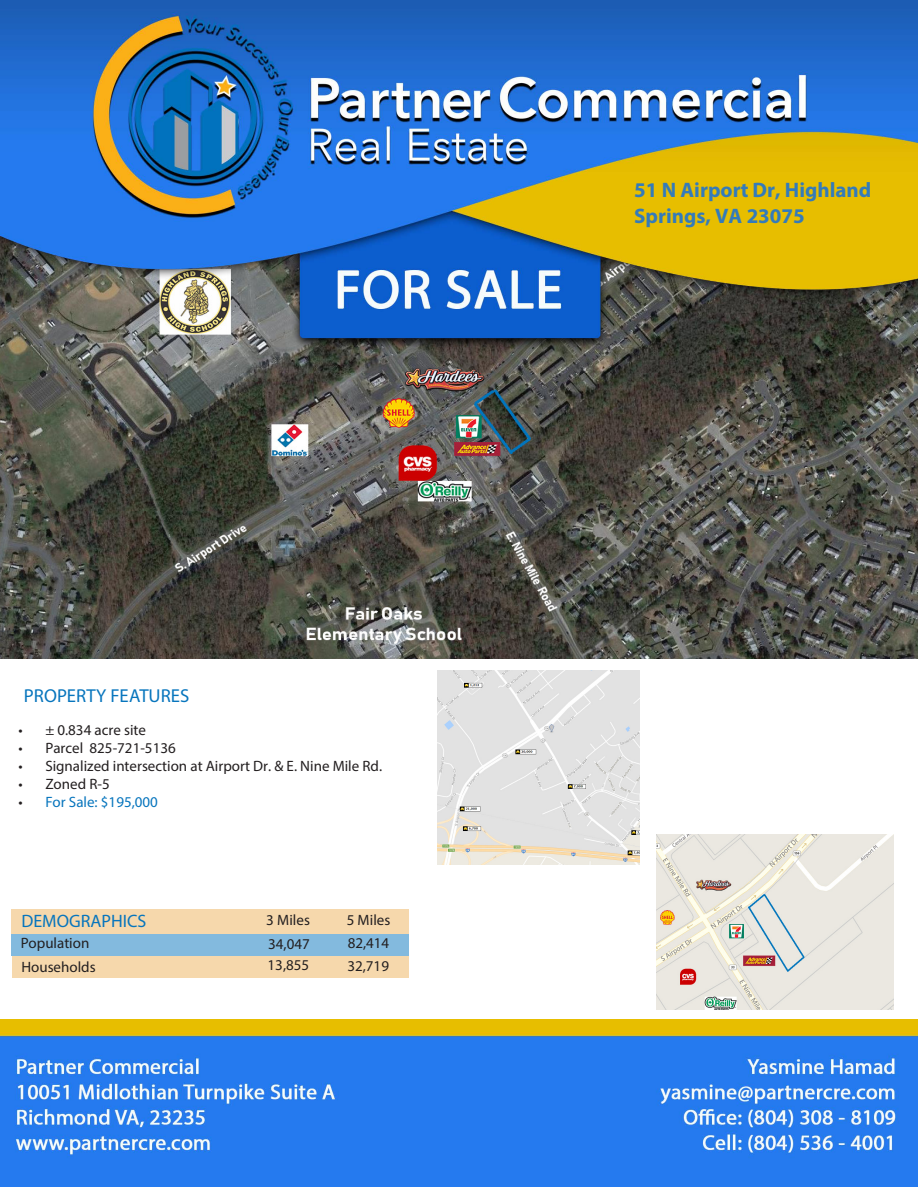
<style>
.page{position:relative;width:918px;height:1188px;background:#fff}
.page>*{position:absolute;margin:0;border:0;box-sizing:border-box;transform-origin:0 0}
.t1{font:700 21px/25.2px "Myriad Pro";color:#347bba}
.t2{font:18.75px "Myriad Pro";color:#0775bd}
.t3{font:18px "Myriad Pro";color:#0775bd}
.t4{font:15px "Myriad Pro";color:#231f20}
.t5{font:15px "Myriad Pro";color:#0775bd}
.s1{color:#231f20}
</style>
<div class="page">
<img style="left:0;top:352px;width:918px;height:307px">
<div style="left:11px;top:909px;width:397px;height:25px;background:#f6d8ac"></div>
<div style="left:11px;top:934px;width:397px;height:21px;background:#83bade"></div>
<div style="left:12px;top:956px;width:396px;height:21px;background:#f6d8ac"></div>
<img style="left:0;top:1px;width:918px;height:351px">
<img style="left:0;top:1019px;width:918px;height:167px">
<img style="left:656px;top:835px;width:238px;height:174px">
<img style="left:438px;top:670px;width:201px;height:195px">
<p class="t2" style="left:24px;top:685px;width:167px">PROPERTY FEATURES</p>
<p class="t4" style="left:18px;top:720px;width:129px">• ± 0.834 acre site</p>
<p class="t4" style="left:18px;top:738px;width:159px">• Parcel 825-721-5136</p>
<p class="t4" style="left:18px;top:756px;width:365px">• Signalized intersection at Airport Dr. &amp; E. Nine Mile Rd.</p>
<p class="t4" style="left:18px;top:774px;width:93px">• Zoned R-5</p>
<p class="t5" style="left:18px;top:792px;width:141px"><span class="s1">•</span> For Sale: $195,000</p>
<p class="t3" style="left:21px;top:910px;width:127px">DEMOGRAPHICS</p>
<p class="t4" style="left:21px;top:934px;width:70px">Population</p>
<p class="t4" style="left:266px;top:911px;width:45px">3 Miles</p>
<p class="t4" style="left:347px;top:911px;width:45px">5 Miles</p>
<p class="t4" style="left:268px;top:934px;width:43px">34,047</p>
<p class="t4" style="left:348px;top:934px;width:43px">82,414</p>
<p class="t4" style="left:21px;top:957px;width:76px">Households</p>
<p class="t4" style="left:268px;top:956px;width:43px">13,855</p>
<p class="t4" style="left:347px;top:956px;width:43px">32,719</p>
<h1 class="t1" style="left:634px;top:177px;width:239px">51 N Airport Dr, Highland<br>Springs, VA 23075</h1>
</div>
